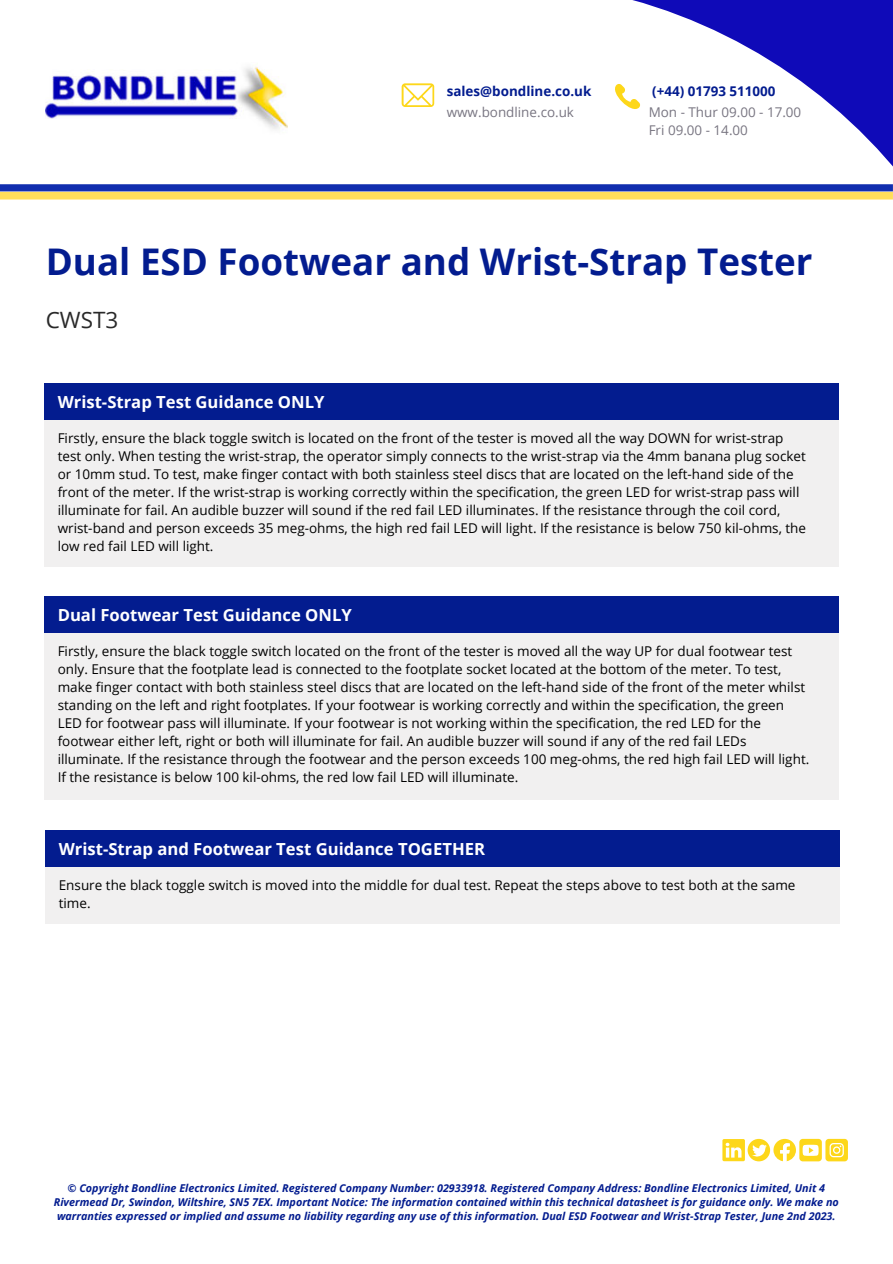
<style>
.page{position:relative;width:893px;height:1264px;background:#fff}
.page>*{position:absolute;margin:0;border:0;box-sizing:border-box;transform-origin:0 0}
.t1{font:700 36.75px "Open Sans";color:#031c8f}
.t2{font:22.5px "Open Sans";color:#292929}
.t3{font:700 16.65px "Open Sans";color:#fff}
.t4{font:13.5px/18px "Open Sans";color:#000}
.t5{font:13.35px/17.9px "Open Sans";color:#787581}
.t6{font:700 13.35px "Open Sans";color:#031c8f}
.t7{font:italic 700 10.8px/14.4px "Open Sans";color:#031c8f;text-align:center}
</style>
<div class="page">
<svg style="left:188px;top:0;width:704px;height:200px"></svg>
<div style="left:211px;top:0;width:277px;height:28px;background:#fff"></div>
<img style="left:46px;top:63px;width:241px;height:72px">
<svg style="left:401px;top:83px;width:33px;height:24px"></svg>
<svg style="left:609px;top:84px;width:31px;height:31px"></svg>
<svg style="left:722px;top:1138px;width:73px;height:23px"></svg>
<div style="left:799px;top:1138px;width:22px;height:23px;background:#fdd71a;border-radius:3px"></div>
<svg style="left:802px;top:1144px;width:16px;height:11px"></svg>
<svg style="left:825px;top:1138px;width:22px;height:23px"></svg>
<svg style="left:0;top:184px;width:892px;height:15px;background:#8d8b8a"></svg>
<div style="left:45px;top:383px;width:793px;height:37px;background:#031c8f"></div>
<div style="left:45px;top:420px;width:793px;height:146px;background:#f1f0f0"></div>
<div style="left:46px;top:830px;width:793px;height:36px;background:#031c8f"></div>
<div style="left:46px;top:866px;width:794px;height:57px;background:#f1f0f0"></div>
<div style="left:45px;top:597px;width:793px;height:36px;background:#031c8f"></div>
<div style="left:45px;top:633px;width:793px;height:166px;background:#f1f0f0"></div>
<p class="t6" style="left:446px;top:82px;width:146px">sales@bondline.co.uk</p>
<p class="t6" style="left:652px;top:82px;width:125px">(+44) 01793 511000</p>
<p class="t5" style="left:446px;top:103px;width:129px">www.bondline.co.uk</p>
<p class="t5" style="left:648px;top:103px;width:154px">Mon - Thur 09.00 - 17.00<br>Fri 09.00 - 14.00</p>
<h1 class="t1" style="left:46px;top:236px;width:768px">Dual ESD Footwear and Wrist-Strap Tester</h1>
<h2 class="t2" style="left:46px;top:305px;width:74px">CWST3</h2>
<p class="t3" style="left:58px;top:390px;width:268px">Wrist-Strap Test Guidance ONLY</p>
<p class="t4" style="left:58px;top:428px;width:749px">Firstly, ensure the black toggle switch is located on the front of the tester is moved all the way DOWN for wrist-strap test only. When testing the wrist-strap, the operator simply connects to the wrist-strap via the 4mm banana plug socket or 10mm stud. To test, make finger contact with both stainless steel discs that are located on the left-hand side of the front of the meter. If the wrist-strap is working correctly within the specification, the green LED for wrist-strap pass will illuminate for fail. An audible buzzer will sound if the red fail LED illuminates. If the resistance through the coil cord, wrist-band and person exceeds 35 meg-ohms, the high red fail LED will light. If the resistance is below 750 kil-ohms, the low red fail LED will light.</p>
<p class="t3" style="left:58px;top:603px;width:295px">Dual Footwear Test Guidance ONLY</p>
<p class="t4" style="left:58px;top:642px;width:753px">Firstly, ensure the black toggle switch located on the front of the tester is moved all the way UP for dual footwear test only. Ensure that the footplate lead is connected to the footplate socket located at the bottom of the meter. To test, make finger contact with both stainless steel discs that are located on the left-hand side of the front of the meter whilst standing on the left and right footplates. If your footwear is working correctly and within the specification, the green LED for footwear pass will illuminate. If your footwear is not working within the specification, the red LED for the footwear either left, right or both will illuminate for fail. An audible buzzer will sound if any of the red fail LEDs illuminate. If the resistance through the footwear and the person exceeds 100 meg-ohms, the red high fail LED will light.<br>If the resistance is below 100 kil-ohms, the red low fail LED will illuminate.</p>
<p class="t3" style="left:59px;top:837px;width:428px">Wrist-Strap and Footwear Test Guidance TOGETHER</p>
<p class="t4" style="left:59px;top:875px;width:738px">Ensure the black toggle switch is moved into the middle for dual test. Repeat the steps above to test both at the same time.</p>
<p class="t7" style="left:54px;top:1180px;width:786px">© Copyright Bondline Electronics Limited. Registered Company Number: 02933918. Registered Company Address: Bondline Electronics Limited, Unit 4<br>Rivermead Dr, Swindon, Wiltshire, SN5 7EX. Important Notice: The information contained within this technical datasheet is for guidance only. We make no warranties expressed or implied and assume no liability regarding any use of this information. Dual ESD Footwear and Wrist-Strap Tester, June 2nd 2023.</p>
</div>
